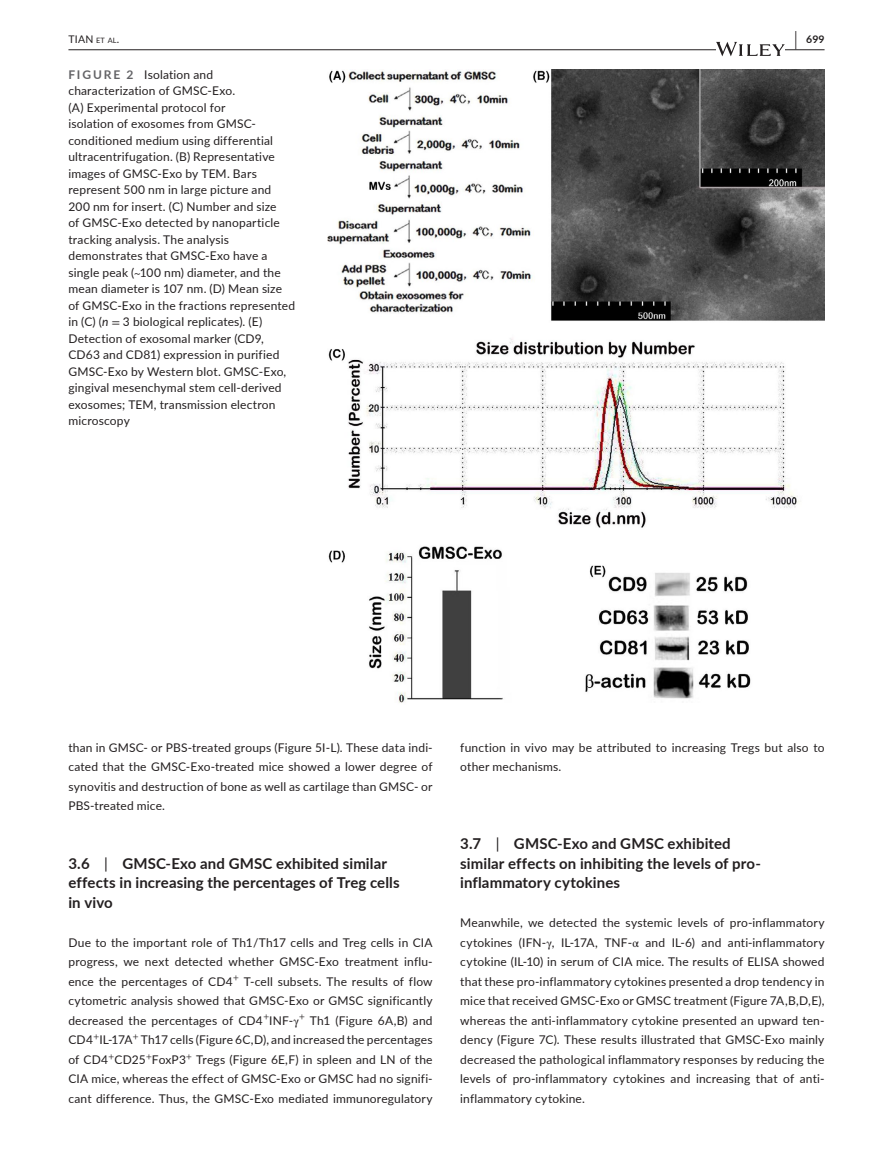
<style>
.page{position:relative;width:893px;height:1174px;background:#fff}
.page>*{position:absolute;margin:0;border:0;box-sizing:border-box;transform-origin:0 0}
.t1{font:700 15px/19.5px "Lato";letter-spacing:.005em;color:#231f20}
.t2{font:12px/19.5px "Lato";letter-spacing:.015em;color:#231f20;text-align:justify}
.t3{font:10.5px "Lato";color:#231f20}
.t4{font:700 10.5px "Lato";color:#231f20}
.s1{font-size:7.35px}
.s2{font-size:19.5px}
.s3{font-weight:700;color:#636366}
.s4{font-family:"STIX"}
.s5{font-style:italic}
.s6{font-weight:400}
</style>
<div class="page">
<hr style="left:68px;top:49px;width:756px;height:1px;background:#231f20">
<svg style="left:716px;top:42px;width:69px;height:14px"></svg>
<img style="left:327px;top:69px;width:497px;height:634px">
<p class="t3" style="left:68px;top:31px;width:52px">TIAN <span class="s1">et al</span>.</p>
<p class="t4" style="left:795px;top:31px;width:31px"><span class="s2">|</span> 699</p>
<p class="t2" style="left:68px;top:66px;width:228px;line-height:16.5px;text-align:left"><span class="s3">FIGURE 2</span> Isolation and characterization of GMSC-Exo.<br>(A) Experimental protocol for<br>isolation of exosomes from GMSC&shy;conditioned medium using differential ultracentrifugation. (B) Representative images of GMSC-Exo by TEM. Bars represent 500 nm in large picture and 200 nm for insert. (C) Number and size<br>of GMSC-Exo detected by nanoparticle tracking analysis. The analysis demonstrates that GMSC-Exo have a single peak (<span class="s4">~</span>100 nm) diameter, and the mean diameter is 107 nm. (D) Mean size of GMSC-Exo in the fractions represented in (C) (<span class="s5">n</span> <span class="s4">=</span> 3 biological replicates). (E)<br>Detection of exosomal marker (CD9, CD63 and CD81) expression in purified GMSC-Exo by Western blot. GMSC-Exo, gingival mesenchymal stem cell-derived exosomes; TEM, transmission electron microscopy</p>
<p class="t2" style="left:68px;top:737px;width:366px">than in GMSC- or PBS-treated groups (Figure 5I-L). These data indi&shy;cated that the GMSC-Exo-treated mice showed a lower degree of synovitis and destruction of bone as well as cartilage than GMSC- or PBS-treated mice.</p>
<p class="t1" style="left:68px;top:853px;width:333px">3.6 <span class="s6">|</span> GMSC-Exo and GMSC exhibited similar effects in increasing the percentages of Treg cells in vivo</p>
<p class="t2" style="left:68px;top:932px;width:366px">Due to the important role of Th1/Th17 cells and Treg cells in CIA progress, we next detected whether GMSC-Exo treatment influ&shy;ence the percentages of CD4<sup>+</sup> T-cell subsets. The results of flow cytometric analysis showed that GMSC-Exo or GMSC significantly decreased the percentages of CD4<sup>+</sup>INF-<span class="s4">γ</span><sup>+</sup> Th1 (Figure 6A,B) and CD4<sup>+</sup>IL-17A<sup>+</sup> Th17 cells (Figure 6C,D), and increased the percentages of CD4<sup>+</sup>CD25<sup>+</sup>FoxP3<sup>+</sup> Tregs (Figure 6E,F) in spleen and LN of the CIA mice, whereas the effect of GMSC-Exo or GMSC had no signifi&shy;cant difference. Thus, the GMSC-Exo mediated immunoregulatory</p>
<p class="t2" style="left:460px;top:737px;width:366px">function in vivo may be attributed to increasing Tregs but also to other mechanisms.</p>
<p class="t1" style="left:460px;top:833px;width:302px">3.7 <span class="s6">|</span> GMSC-Exo and GMSC exhibited similar effects on inhibiting the levels of pro&shy;inflammatory cytokines</p>
<p class="t2" style="left:460px;top:912px;width:366px">Meanwhile, we detected the systemic levels of pro-inflammatory cytokines (IFN-<span class="s4">γ</span>, IL-17A, TNF-<span class="s4">α</span> and IL-6) and anti-inflammatory cytokine (IL-10) in serum of CIA mice. The results of ELISA showed that these pro-inflammatory cytokines presented a drop tendency in mice that received GMSC-Exo or GMSC treatment (Figure 7A,B,D,E), whereas the anti-inflammatory cytokine presented an upward ten&shy;dency (Figure 7C). These results illustrated that GMSC-Exo mainly decreased the pathological inflammatory responses by reducing the levels of pro-inflammatory cytokines and increasing that of anti&shy;inflammatory cytokine.</p>
</div>
